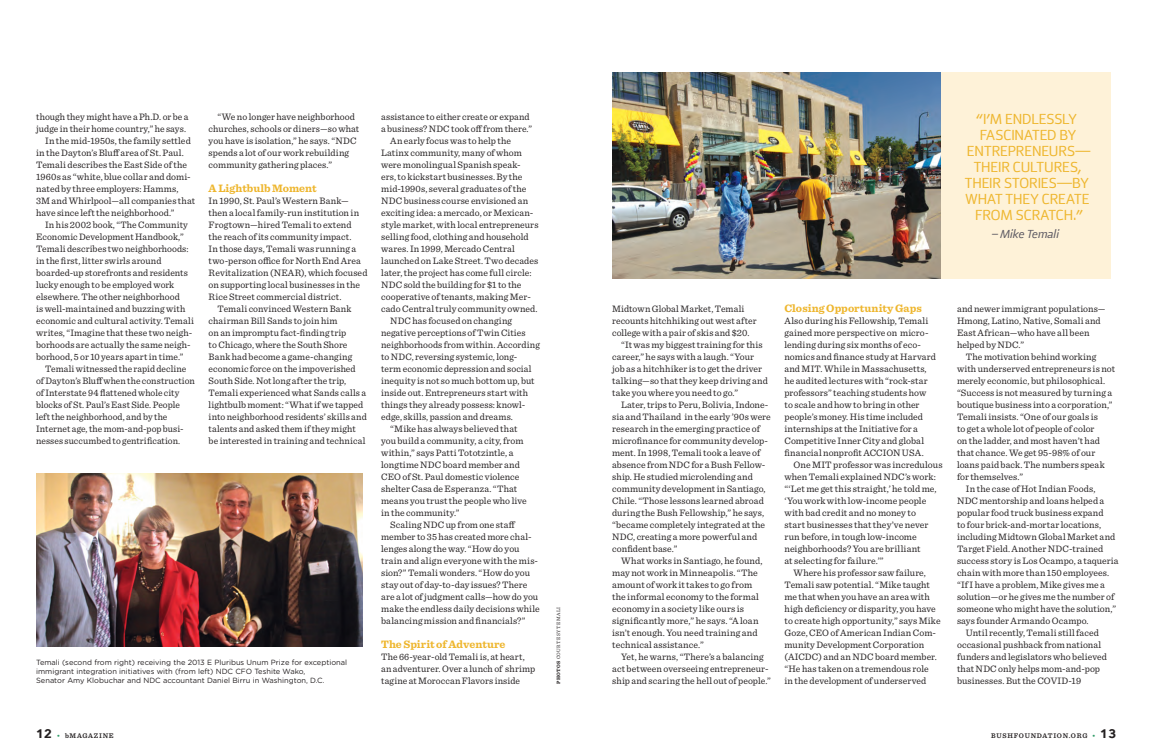
<style>
.page{position:relative;width:1152px;height:756px;background:#fff}
.page>*{position:absolute;margin:0;border:0;box-sizing:border-box;transform-origin:0 0}
.Body_Copy{font:15px/16px "Anomoly";letter-spacing:-.005em;color:#eeb62e;text-align:center}
.Body_Copy-2{font:italic 12px "Anomoly";letter-spacing:-.015em;color:#5a5760}
.Body_Copy-3{font:700 11.2px "Sentinel";color:#eeb62e}
.t1{font:9.8px/12px "Sentinel";letter-spacing:.005em;color:#231f20}
.t2{font:7.5px/9px "Gotham Rounded";color:#231f20}
.t3{font:600 7px "Sentinel";letter-spacing:.1em;color:#231f20}
.t4{font:5px "Sentinel";letter-spacing:.085em;color:#231f20}
.s1{font-weight:700}
.s2{font-family:"Anomoly";font-weight:700;font-size:13px}
.s3{color:#319d69}
</style>
<div class="page">
<div style="left:939px;top:72px;width:172px;height:207px;background:#fef2d8"></div>
<img style="left:36px;top:473px;width:327px;height:174px">
<img style="left:612px;top:72px;width:328px;height:207px">
<p class="t1" style="left:36px;top:110px;width:154px">though they might have a Ph.D. or be a judge in their home country,” he says.</p>
<p class="t1" style="left:36px;top:134px;width:160px;text-indent:9px">In the mid-1950s, the family settled in the Dayton’s Bluff area of St. Paul.<br>Temali describes the East Side of the 1960s as “white, blue collar and domi&shy;nated by three employers: Hamms,<br>3M and Whirlpool—all companies that have since left the neighborhood.”</p>
<p class="t1" style="left:36px;top:218px;width:159px;text-indent:9px">In his 2002 book, “The Community Economic Development Handbook,” Temali describes two neighborhoods: in the first, litter swirls around boarded-up storefronts and residents lucky enough to be employed work elsewhere. The other neighborhood<br>is well-maintained and buzzing with economic and cultural activity. Temali writes, “Imagine that these two neigh&shy;borhoods are actually the same neigh&shy;borhood, 5 or 10 years apart in time.”</p>
<p class="t1" style="left:36px;top:362px;width:160px;text-indent:9px">Temali witnessed the rapid decline of Dayton’s Bluff when the construction of Interstate 94 flattened whole city blocks of St. Paul’s East Side. People left the neighborhood, and by the Internet age, the mom-and-pop busi&shy;nesses succumbed to gentrification.</p>
<p class="t1" style="left:209px;top:110px;width:152px;text-indent:9px">“We no longer have neighborhood churches, schools or diners—so what you have is isolation,” he says. “NDC spends a lot of our work rebuilding community gathering places.”</p>
<p class="Body_Copy-3" style="left:209px;top:179px;width:110px">A Lightbulb Moment</p>
<p class="t1" style="left:209px;top:194px;width:160px">In 1990, St. Paul’s Western Bank— then a local family-run institution in Frogtown—hired Temali to extend the reach of its community impact.<br>In those days, Temali was running a two-person office for North End Area Revitalization (NEAR), which focused on supporting local businesses in the Rice Street commercial district.</p>
<p class="t1" style="left:209px;top:302px;width:160px;text-indent:9px">Temali convinced Western Bank chairman Bill Sands to join him<br>on an impromptu fact-finding trip<br>to Chicago, where the South Shore Bank had become a game-changing economic force on the impoverished South Side. Not long after the trip, Temali experienced what Sands calls a lightbulb moment: “What if we tapped into neighborhood residents’ skills and talents and asked them if they might be interested in training and technical</p>
<p class="t2" style="left:36px;top:658px;width:313px">Temali (second from right) receiving the 2013 E Pluribus Unum Prize for exceptional immigrant integration initiatives with (from left) NDC CFO Teshite Wako,<br>Senator Amy Klobuchar and NDC accountant Daniel Birru in Washington, D.C.</p>
<p class="t1" style="left:381px;top:110px;width:153px">assistance to either create or expand a business? NDC took off from there.”</p>
<p class="t1" style="left:381px;top:134px;width:159px;text-indent:9px">An early focus was to help the Latinx community, many of whom were monolingual Spanish speak-<br>ers, to kickstart businesses. By the mid-1990s, several graduates of the NDC business course envisioned an exciting idea: a mercado, or Mexican&shy;style market, with local entrepreneurs selling food, clothing and household wares. In 1999, Mercado Central launched on Lake Street. Two decades later, the project has come full circle:<br>NDC sold the building for $1 to the cooperative of tenants, making Mer&shy;cado Central truly community owned.</p>
<p class="t1" style="left:381px;top:314px;width:160px;text-indent:9px">NDC has focused on changing negative perceptions of Twin Cities neighborhoods from within. According to NDC, reversing systemic, long&shy;term economic depression and social inequity is not so much bottom up, but inside out. Entrepreneurs start with things they already possess: knowl&shy;edge, skills, passion and dreams.</p>
<p class="t1" style="left:381px;top:422px;width:147px;text-indent:9px">“Mike has always believed that you build a community, a city, from within,” says Patti Tototzintle, a longtime NDC board member and<br>CEO of St. Paul domestic violence shelter Casa de Esperanza. “That means you trust the people who live in the community.”</p>
<p class="t1" style="left:381px;top:518px;width:160px;text-indent:9px">Scaling NDC up from one staff member to 35 has created more chal&shy;lenges along the way. “How do you train and align everyone with the mis&shy;sion?” Temali wonders. “How do you stay out of day-to-day issues? There are a lot of judgment calls—how do you make the endless daily decisions while balancing mission and financials?”</p>
<p class="Body_Copy-3" style="left:381px;top:635px;width:126px">The Spirit of Adventure</p>
<p class="t1" style="left:381px;top:650px;width:156px">The 66-year-old Temali is, at heart, an adventurer. Over a lunch of shrimp tagine at Moroccan Flavors inside</p>
<p class="t4" style="left:555px;top:684px;width:79px;rotate:-90deg"><span class="s1">PHOTOS</span> COURTESY TEMALI</p>
<p class="Body_Copy" style="left:965px;top:111px;width:127px">“I’M ENDLESSLY<br>FASCINATED BY<br>ENTREPRENEURS—<br>THEIR CULTURES,<br>THEIR STORIES—BY<br>WHAT THEY CREATE<br>FROM SCRATCH.”</p>
<p class="Body_Copy-2" style="left:992px;top:228px;width:68px">– Mike Temali</p>
<p class="t1" style="left:612px;top:302px;width:146px">Midtown Global Market, Temali recounts hitchhiking out west after college with a pair of skis and $20.</p>
<p class="t1" style="left:612px;top:338px;width:157px;text-indent:9px">“It was my biggest training for this career,” he says with a laugh. “Your job as a hitchhiker is to get the driver talking—so that they keep driving and take you where you need to go.”</p>
<p class="t1" style="left:612px;top:398px;width:160px;text-indent:9px">Later, trips to Peru, Bolivia, Indone&shy;sia and Thailand in the early ’90s were research in the emerging practice of microfinance for community develop&shy;ment. In 1998, Temali took a leave of absence from NDC for a Bush Fellow&shy;ship. He studied microlending and community development in Santiago, Chile. “Those lessons learned abroad during the Bush Fellowship,” he says, “became completely integrated at the NDC, creating a more powerful and confident base.”</p>
<p class="t1" style="left:612px;top:554px;width:152px;text-indent:9px">What works in Santiago, he found, may not work in Minneapolis. “The amount of work it takes to go from the informal economy to the formal economy in a society like ours is significantly more,” he says. “A loan isn’t enough. You need training and technical assistance.”</p>
<p class="t1" style="left:612px;top:650px;width:160px;text-align:center">Yet, he warns, “There’s a balancing<br>act between overseeing entrepreneur&shy;ship and scaring the hell out of people.”</p>
<p class="Body_Copy-3" style="left:784px;top:299px;width:139px">Closing Opportunity Gaps</p>
<p class="t1" style="left:784px;top:314px;width:153px">Also during his Fellowship, Temali gained more perspective on micro&shy;lending during six months of eco&shy;nomics and finance study at Harvard and MIT. While in Massachusetts, he audited lectures with “rock-star professors” teaching students how to scale and how to bring in other people’s money. His time included internships at the Initiative for a Competitive Inner City and global financial nonprofit ACCION USA.</p>
<p class="t1" style="left:785px;top:458px;width:160px;text-indent:9px">One MIT professor was incredulous when Temali explained NDC’s work: “‘Let me get this straight,’ he told me, ‘You work with low-income people with bad credit and no money to<br>start businesses that they’ve never run before, in tough low-income neighborhoods? You are brilliant<br>at selecting for failure.’”</p>
<p class="t1" style="left:785px;top:566px;width:158px;text-indent:9px">Where his professor saw failure, Temali saw potential. “Mike taught me that when you have an area with high deficiency or disparity, you have to create high opportunity,” says Mike Goze, CEO of American Indian Com&shy;munity Development Corporation (AICDC) and an NDC board member. “He has taken on a tremendous role<br>in the development of underserved</p>
<p class="t1" style="left:957px;top:302px;width:150px">and newer immigrant populations—<br>Hmong, Latino, Native, Somali and<br>East African—who have all been helped by NDC.”</p>
<p class="t1" style="left:957px;top:350px;width:160px;text-indent:9px">The motivation behind working with underserved entrepreneurs is not merely economic, but philosophical. “Success is not measured by turning a boutique business into a corporation,” Temali insists. “One of our goals is<br>to get a whole lot of people of color<br>on the ladder, and most haven’t had that chance. We get 95-98% of our loans paid back. The numbers speak for themselves.”</p>
<p class="t1" style="left:957px;top:482px;width:163px;text-indent:9px">In the case of Hot Indian Foods, NDC mentorship and loans helped a popular food truck business expand<br>to four brick-and-mortar locations, including Midtown Global Market and Target Field. Another NDC-trained success story is Los Ocampo, a taqueria chain with more than 150 employees. “If I have a problem, Mike gives me a solution—or he gives me the number of someone who might have the solution,” says founder Armando Ocampo.</p>
<p class="t1" style="left:957px;top:626px;width:152px;text-indent:9px">Until recently, Temali still faced occasional pushback from national funders and legislators who believed that NDC only helps mom-and-pop</p>
<p class="t1" style="left:957px;top:674px;width:126px">businesses. But the COVID-19</p>
<p class="t3" style="left:36px;top:730px;width:79px"><span class="s2">12</span> <span class="s3">•</span> bMAGAZINE</p>
<p class="t3" style="left:991px;top:730px;width:126px">BUSHFOUNDATION.ORG <span class="s3">•</span> <span class="s2">13</span></p>
</div>
